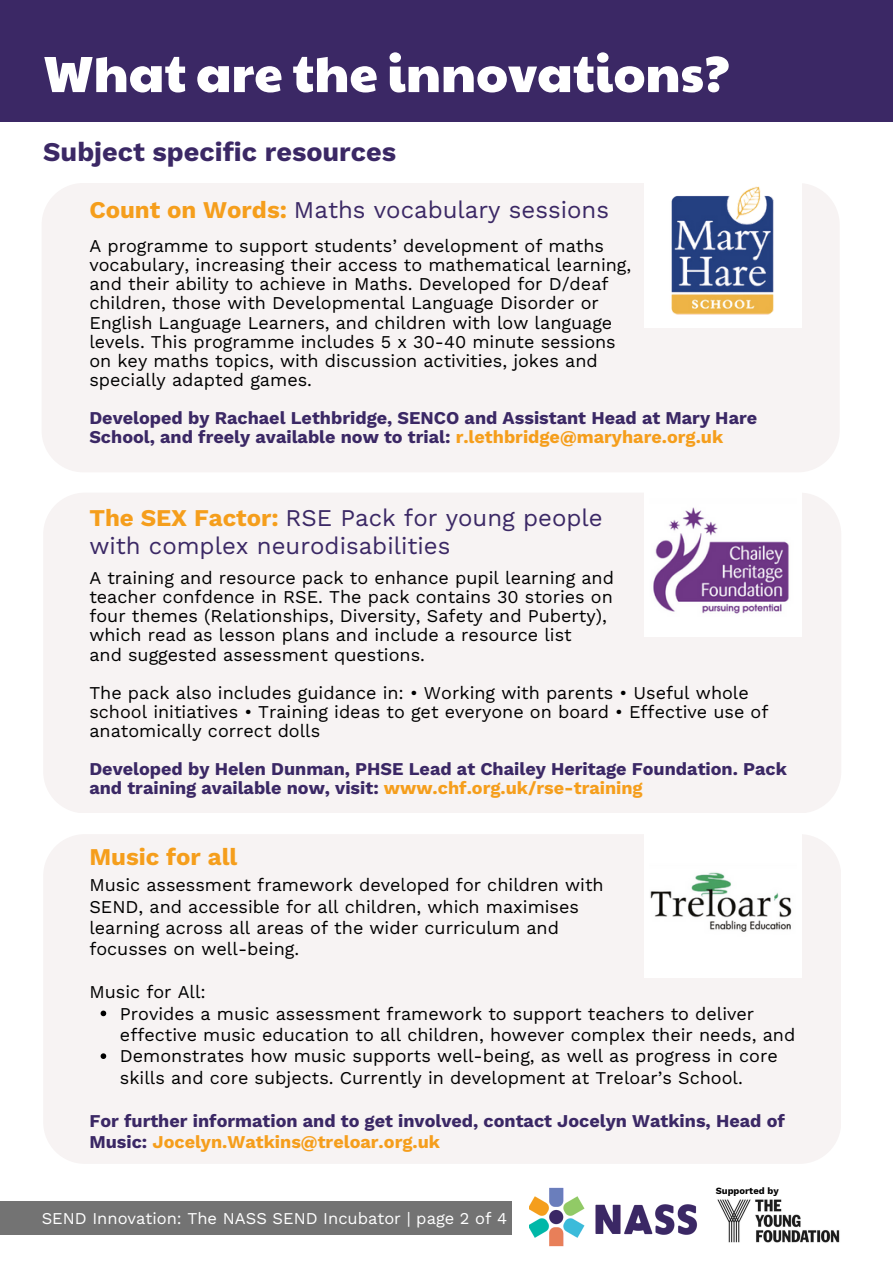
<style>
.page{position:relative;width:893px;height:1264px;background:#fff}
.page>*{position:absolute;margin:0;border:0;box-sizing:border-box;transform-origin:0 0}
.t1{font:51px "Paytone One";color:#fff}
.t2{font:700 27px "Work Sans";color:#3b2865}
.t3{font:24px/28.2px "Work Sans";color:#3b2865}
.t4{font:700 24px "Work Sans";color:#f59e1c}
.t5{font:18px/19.2px "Work Sans";color:#000}
.t6{font:700 18px/19.2px "Work Sans";color:#3b2865}
.t7{font:16.5px "Work Sans";color:#fff}
.t8{font:700 9.45px "Work Sans";color:#000}
.s1{font-weight:700;color:#f59e1c}
.s2{color:#f59e1c}
</style>
<div class="page">
<div style="left:0;top:1201px;width:512px;height:34px;background:#737373"></div>
<img style="left:717px;top:1199px;width:123px;height:43px">
<img style="left:529px;top:1187px;width:169px;height:60px">
<div style="left:0;top:0;width:892px;height:122px;background:#3b2865"></div>
<div style="left:42px;top:183px;width:797px;height:289px;background:#f7f3f3"></div>
<div style="left:644px;top:183px;width:157px;height:145px;background:#fff"></div>
<img style="left:671px;top:186px;width:103px;height:129px">
<div style="left:44px;top:493px;width:797px;height:320px;background:#f7f3f3"></div>
<div style="left:644px;top:492px;width:157px;height:145px;background:#fff"></div>
<img style="left:653px;top:507px;width:136px;height:107px">
<div style="left:44px;top:834px;width:796px;height:329px;background:#f7f3f3"></div>
<div style="left:644px;top:833px;width:157px;height:145px;background:#fff"></div>
<img style="left:650px;top:872px;width:142px;height:60px">
<svg style="left:101px;top:1010px;width:5px;height:6px"></svg>
<svg style="left:101px;top:1053px;width:5px;height:5px"></svg>
<h4 class="t1" style="left:43px;top:35px;width:688px">What are the innovations?</h4>
<h6 class="t2" style="left:43px;top:136px;width:354px">Subject specific resources</h6>
<h6 class="t3" style="left:89px;top:196px;width:521px"><span class="s1">Count on Words:</span> Maths vocabulary sessions</h6>
<p class="t5" style="left:89px;top:236px;width:543px">A programme to support students’ development of maths vocabulary, increasing their access to mathematical learning, and their ability to achieve in Maths. Developed for D/deaf children, those with Developmental Language Disorder or English Language Learners, and children with low language levels. This programme includes 5 x 30-40 minute sessions</p>
<h4 class="t5" style="left:89px;top:351px;width:510px">on key maths topics, with discussion activities, jokes and specially adapted games.</h4>
<h4 class="t6" style="left:89px;top:408px;width:669px">Developed by Rachael Lethbridge, SENCO and Assistant Head at Mary Hare<br>School, and freely available now to trial: <span class="s2">r.lethbridge@maryhare.org.uk</span></h4>
<h6 class="t3" style="left:89px;top:503px;width:515px"><span class="s1">The SEX Factor:</span> RSE Pack for young people with complex neurodisabilities</h6>
<h5 class="t5" style="left:89px;top:568px;width:526px">A training and resource pack to enhance pupil learning and teacher confdence in RSE. The pack contains 30 stories on four themes (Relationships, Diversity, Safety and Puberty), which read as lesson plans and include a resource list</h5>
<p class="t5" style="left:89px;top:635px;width:661px;line-height:38.2px">and suggested assessment questions.<br>The pack also includes guidance in: • Working with parents • Useful whole</p>
<p class="t5" style="left:89px;top:702px;width:680px">school initiatives • Training ideas to get everyone on board • Effective use of anatomically correct dolls</p>
<p class="t6" style="left:89px;top:759px;width:699px">Developed by Helen Dunman, PHSE Lead at Chailey Heritage Foundation. Pack and training available now, visit: <span class="s2">www.chf.org.uk/rse-training</span></p>
<p class="t4" style="left:89px;top:843px;width:150px">Music for all</p>
<p class="t5" style="left:89px;top:874px;width:516px;line-height:21.3px">Music assessment framework developed for children with SEND, and accessible for all children, which maximises learning across all areas of the wider curriculum and focusses on well-being.</p>
<h5 class="t5" style="left:120px;top:981px;width:676px;line-height:21.3px;text-indent:-31px">Music for All:<br>Provides a music assessment framework to support teachers to deliver effective music education to all children, however complex their needs, and Demonstrates how music supports well-being, as well as progress in core skills and core subjects. Currently in development at Treloar’s School.</h5>
<h6 class="t6" style="left:89px;top:1109px;width:697px;line-height:21.3px">For further information and to get involved, contact Jocelyn Watkins, Head of<br>Music: <span class="s2">Jocelyn.Watkins@treloar.org.uk</span></h6>
<p class="t7" style="left:42px;top:1208px;width:467px">SEND Innovation: The NASS SEND Incubator | page 2 of 4</p>
<h1 class="t8" style="left:715px;top:1185px;width:65px">Supported by</h1>
</div>
